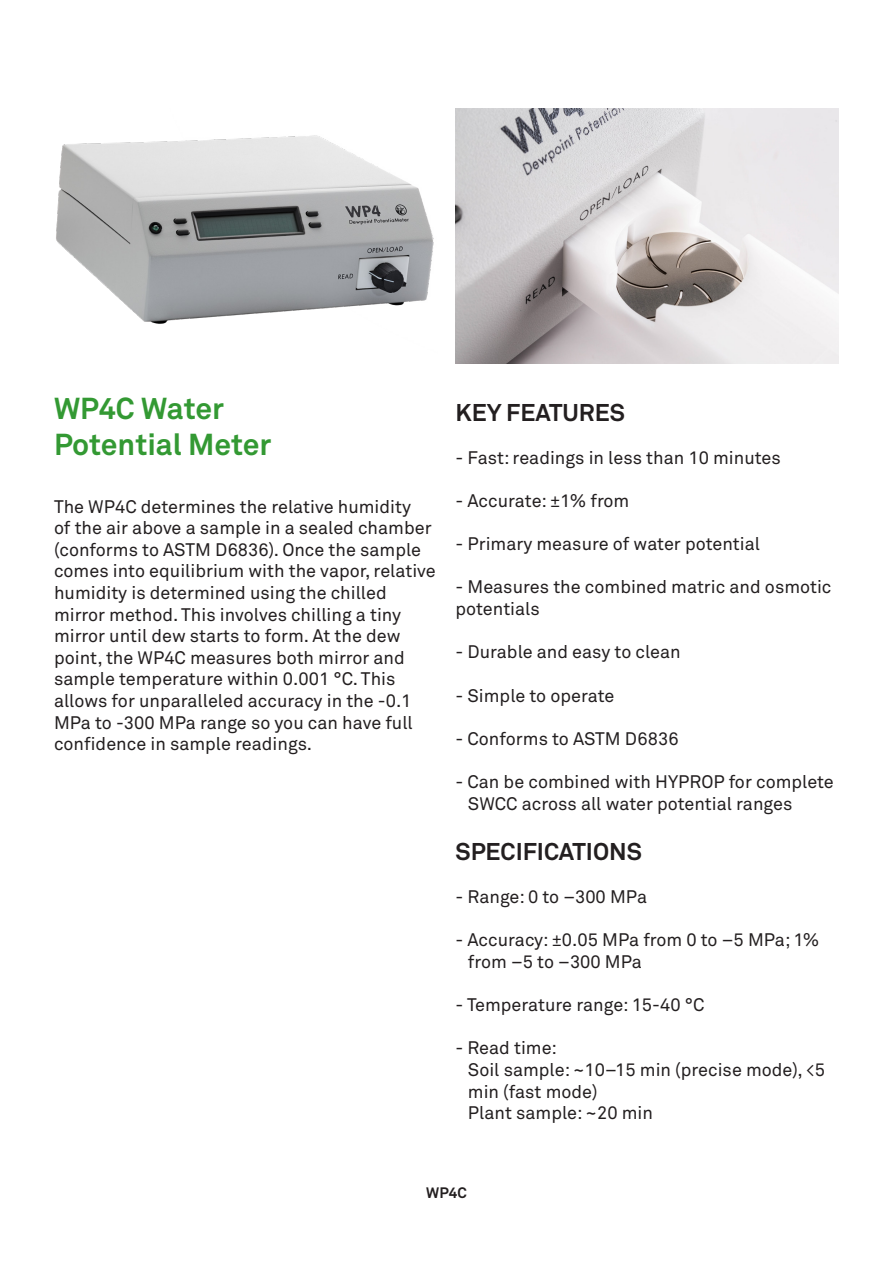
<style>
.page{position:relative;width:893px;height:1263px;background:#fff}
.page>*{position:absolute;margin:0;border:0;box-sizing:border-box;transform-origin:0 0}
.Green_title{font:700 30px "Akkurat Pro";color:#393}
.Specification_title{font:700 24px "Akkurat Pro";color:#231f20}
.body_copy{font:18px/21.6px "Akkurat Pro";color:#231f20}
.t1{font:700 15px "Akkurat Pro";color:#231f20}
</style>
<div class="page">
<img style="left:455px;top:108px;width:384px;height:256px">
<img style="left:56px;top:135px;width:378px;height:189px">
<p class="Green_title" style="left:54px;top:390px;width:171px">WP4C Water</p>
<p class="Green_title" style="left:54px;top:426px;width:219px">Potential Meter</p>
<p class="body_copy" style="left:54px;top:495px;width:383px">The WP4C determines the relative humidity<br>of the air above a sample in a sealed chamber (conforms to ASTM D6836). Once the sample comes into equilibrium with the vapor, relative humidity is determined using the chilled mirror method. This involves chilling a tiny mirror until dew starts to form. At the dew point, the WP4C measures both mirror and sample temperature within 0.001 °C. This allows for unparalleled accuracy in the -0.1<br>MPa to -300 MPa range so you can have full confidence in sample readings.</p>
<p class="Specification_title" style="left:455px;top:397px;width:171px">KEY FEATURES</p>
<p class="body_copy" style="left:455px;top:447px;width:327px">- Fast: readings in less than 10 minutes</p>
<p class="body_copy" style="left:455px;top:490px;width:175px">- Accurate: ±1% from</p>
<p class="body_copy" style="left:455px;top:533px;width:306px">- Primary measure of water potential</p>
<p class="body_copy" style="left:455px;top:576px;width:378px">- Measures the combined matric and osmotic potentials</p>
<p class="body_copy" style="left:455px;top:641px;width:227px">- Durable and easy to clean</p>
<p class="body_copy" style="left:455px;top:684px;width:161px">- Simple to operate</p>
<p class="body_copy" style="left:455px;top:728px;width:225px">- Conforms to ASTM D6836</p>
<p class="body_copy" style="left:455px;top:771px;width:380px">- Can be combined with HYPROP for complete</p>
<p class="body_copy" style="left:468px;top:792px;width:326px">SWCC across all water potential ranges</p>
<p class="Specification_title" style="left:455px;top:837px;width:188px">SPECIFICATIONS</p>
<p class="body_copy" style="left:455px;top:886px;width:193px">- Range: 0 to –300 MPa</p>
<p class="body_copy" style="left:455px;top:929px;width:365px">- Accuracy: ±0.05 MPa from 0 to –5 MPa; 1%</p>
<p class="body_copy" style="left:468px;top:951px;width:176px">from –5 to –300 MPa</p>
<p class="body_copy" style="left:455px;top:994px;width:250px">- Temperature range: 15-40 °C</p>
<p class="body_copy" style="left:455px;top:1037px;width:103px">- Read time:</p>
<p class="body_copy" style="left:468px;top:1059px;width:358px">Soil sample: ~10–15 min (precise mode), &lt;5</p>
<p class="body_copy" style="left:468px;top:1080px;width:131px">min (fast mode)</p>
<p class="body_copy" style="left:468px;top:1102px;width:187px">Plant sample: ~20 min</p>
<p class="t1" style="left:426px;top:1184px;width:42px">WP4C</p>
</div>
